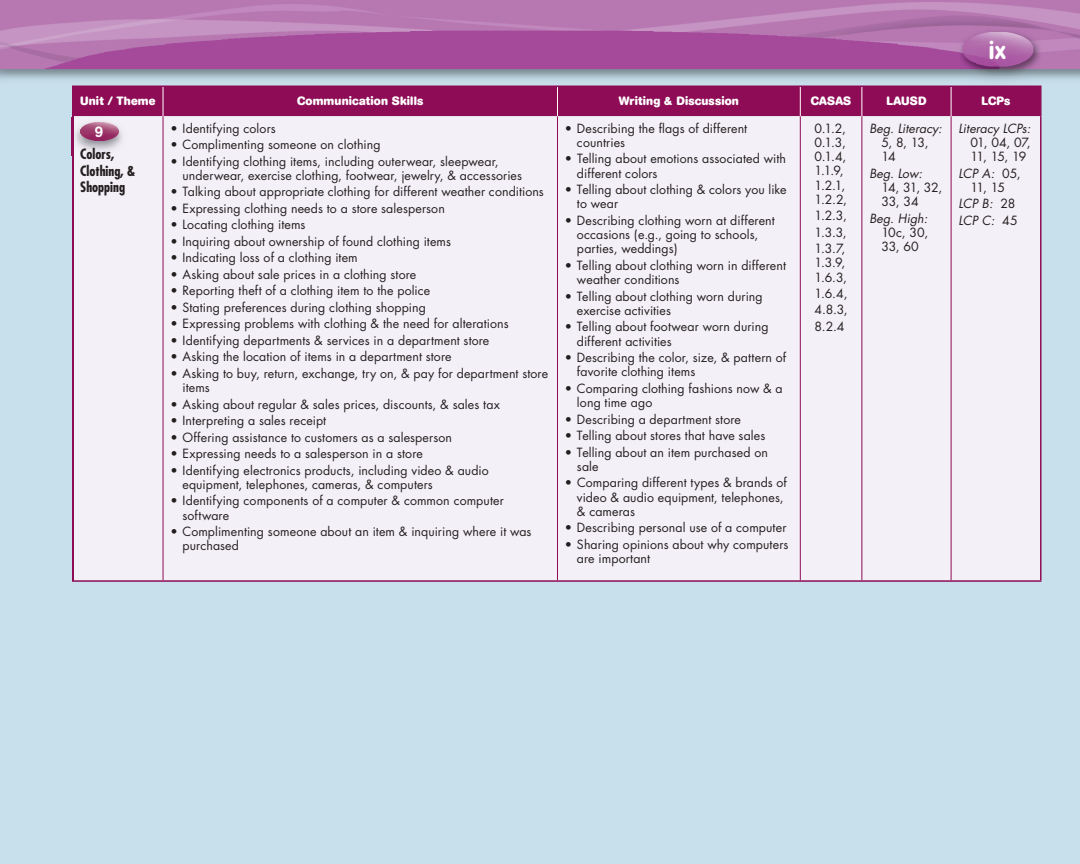
<style>
.page{position:relative;width:1080px;height:864px;background:#c8e0eb}
.page>*{position:absolute;margin:0;border:0;box-sizing:border-box;transform-origin:0 0}
.t1{font:500 25.5px "AG Book Rounded";color:#fff}
.t2{font:500 15px "AG Book Rounded";color:#fff}
.t3{font:700 condensed 13.8px/16.5px "Futura";color:#231f20}
.t4{font:12.3px/14.2px "Futura";letter-spacing:.01em;color:#231f20}
.t5{font:italic 12.3px/16.5px "Futura";letter-spacing:.005em;color:#231f20}
.t6{font:12.3px/14.2px "Futura";letter-spacing:-.075em;color:#231f20}
.t7{font:700 12px "AG Book Rounded";letter-spacing:.015em;color:#fff}
.s1{font-style:italic}
.s2{font-style:normal}
</style>
<div class="page">
<img style="left:9px;top:32px;width:1071px;height:54px">
<img style="left:9px;top:0;width:1071px;height:32px">
<div style="left:73px;top:116px;width:967px;height:464px;background:#f4f0f7"></div>
<hr style="left:72px;top:116px;width:1px;height:464px;background:#8d0c55">
<hr style="left:1040px;top:116px;width:2px;height:464px;background:#8d0c55">
<hr style="left:163px;top:116px;width:1px;height:464px;background:#8d0c55">
<hr style="left:557px;top:116px;width:1px;height:464px;background:#8d0c55">
<hr style="left:800px;top:116px;width:1px;height:464px;background:#8d0c55">
<hr style="left:862px;top:116px;width:1px;height:464px;background:#8d0c55">
<hr style="left:951px;top:116px;width:1px;height:464px;background:#8d0c55">
<hr style="left:72px;top:580px;width:970px;height:2px;background:#8d0c55">
<hr style="left:72px;top:86px;width:91px;height:1px;background:#8d0c55">
<hr style="left:72px;top:87px;width:2px;height:29px;background:#8d0c55">
<hr style="left:163px;top:86px;width:879px;height:1px;background:#8d0c55">
<hr style="left:1040px;top:87px;width:2px;height:29px;background:#8d0c55">
<div style="left:74px;top:87px;width:966px;height:29px;background:#8d0c55"></div>
<img style="left:71px;top:118px;width:56px;height:37px">
<img style="left:72px;top:118px;width:1px;height:37px">
<img style="left:80px;top:123px;width:38px;height:18px">
<h1 class="t1" style="left:988px;top:41px;width:19px">ix</h1>
<p class="t7" style="left:80px;top:96px;width:77px">Unit / Theme</p>
<p class="t7" style="left:297px;top:96px;width:128px">Communication Skills</p>
<p class="t7" style="left:619px;top:96px;width:122px">Writing &amp; Discussion</p>
<p class="t7" style="left:811px;top:96px;width:42px">CASAS</p>
<p class="t7" style="left:886px;top:96px;width:42px">LAUSD</p>
<p class="t7" style="left:981px;top:96px;width:31px">LCPs</p>
<p class="t2" style="left:95px;top:126px;width:10px">9</p>
<p class="t3" style="left:80px;top:147px;width:57px">Colors,<br>Clothing, &amp;<br>Shopping</p>
<p class="t4" style="left:577px;top:122px;width:172px;text-indent:-12px">• Describing the flags of different countries</p>
<p class="t4" style="left:577px;top:153px;width:211px;text-indent:-12px">• Telling about emotions associated with different colors</p>
<p class="t4" style="left:577px;top:183px;width:211px;text-indent:-12px">• Telling about clothing &amp; colors you like to wear</p>
<p class="t4" style="left:577px;top:214px;width:199px;text-indent:-12px">• Describing clothing worn at different occasions (e.g., going to schools, parties, weddings)</p>
<p class="t4" style="left:577px;top:259px;width:210px;text-indent:-12px">• Telling about clothing worn in different weather conditions</p>
<p class="t4" style="left:577px;top:290px;width:187px;text-indent:-12px">• Telling about clothing worn during exercise activities</p>
<p class="t4" style="left:577px;top:321px;width:193px;text-indent:-12px">• Telling about footwear worn during different activities</p>
<p class="t4" style="left:577px;top:351px;width:211px;text-indent:-12px">• Describing the color, size, &amp; pattern of favorite clothing items</p>
<p class="t4" style="left:577px;top:382px;width:207px;text-indent:-12px">• Comparing clothing fashions now &amp; a long time ago</p>
<p class="t4" style="left:565px;top:413px;width:178px">• Describing a department store</p>
<p class="t4" style="left:565px;top:429px;width:202px">• Telling about stores that have sales</p>
<p class="t4" style="left:577px;top:446px;width:192px;text-indent:-12px">• Telling about an item purchased on sale</p>
<p class="t4" style="left:577px;top:477px;width:212px;text-indent:-12px">• Comparing different types &amp; brands of video &amp; audio equipment, telephones, &amp; cameras</p>
<p class="t4" style="left:565px;top:522px;width:223px">• Describing personal use of a computer</p>
<p class="t4" style="left:577px;top:538px;width:213px;text-indent:-12px">• Sharing opinions about why computers are important</p>
<p class="t4" style="left:171px;top:122px;width:107px">• Identifying colors</p>
<p class="t4" style="left:171px;top:138px;width:211px">• Complimenting someone on clothing</p>
<p class="t4" style="left:183px;top:155px;width:341px;text-indent:-12px">• Identifying clothing items, including outerwear, sleepwear, underwear, exercise clothing, footwear, jewelry, &amp; accessories</p>
<p class="t4" style="left:171px;top:186px;width:375px">• Talking about appropriate clothing for different weather conditions</p>
<p class="t4" style="left:171px;top:202px;width:276px">• Expressing clothing needs to a store salesperson</p>
<p class="t4" style="left:171px;top:219px;width:137px">• Locating clothing items</p>
<p class="t4" style="left:171px;top:235px;width:282px">• Inquiring about ownership of found clothing items</p>
<p class="t4" style="left:171px;top:252px;width:189px">• Indicating loss of a clothing item</p>
<p class="t4" style="left:171px;top:268px;width:247px">• Asking about sale prices in a clothing store</p>
<p class="t4" style="left:171px;top:285px;width:261px">• Reporting theft of a clothing item to the police</p>
<p class="t4" style="left:171px;top:301px;width:257px">• Stating preferences during clothing shopping</p>
<p class="t4" style="left:171px;top:318px;width:340px">• Expressing problems with clothing &amp; the need for alterations</p>
<p class="t4" style="left:171px;top:334px;width:320px">• Identifying departments &amp; services in a department store</p>
<p class="t4" style="left:171px;top:351px;width:283px">• Asking the location of items in a department store</p>
<p class="t4" style="left:183px;top:367px;width:367px;text-indent:-12px">• Asking to buy, return, exchange, try on, &amp; pay for department store items</p>
<p class="t4" style="left:171px;top:398px;width:331px">• Asking about regular &amp; sales prices, discounts, &amp; sales tax</p>
<p class="t4" style="left:171px;top:414px;width:157px">• Interpreting a sales receipt</p>
<p class="t4" style="left:171px;top:431px;width:283px">• Offering assistance to customers as a salesperson</p>
<p class="t4" style="left:171px;top:447px;width:254px">• Expressing needs to a salesperson in a store</p>
<p class="t4" style="left:183px;top:464px;width:308px;text-indent:-12px">• Identifying electronics products, including video &amp; audio equipment, telephones, cameras, &amp; computers</p>
<p class="t4" style="left:183px;top:495px;width:323px;text-indent:-12px">• Identifying components of a computer &amp; common computer software</p>
<p class="t4" style="left:183px;top:525px;width:351px;text-indent:-12px">• Complimenting someone about an item &amp; inquiring where it was purchased</p>
<p class="t4" style="left:815px;top:122px;width:34px">0.1.2,<br>0.1.3,<br>0.1.4,<br>1.1.9,<br>1.2.1,<br>1.2.2,</p>
<p class="t4" style="left:815px;top:209px;width:34px;line-height:16.4px;text-align:justify">1.2.3, 1.3.3, 1.3.7,</p>
<p class="t4" style="left:815px;top:257px;width:34px">1.3.9,<br>1.6.3,</p>
<p class="t4" style="left:815px;top:286px;width:35px;line-height:16.4px;text-align:justify">1.6.4, 4.8.3, 8.2.4</p>
<p class="t5" style="left:959px;top:121px;width:74px">Literacy LCPs:</p>
<p class="t6" style="left:971px;top:136px;width:62px">01, 04, 07,<br>11, 15, 19</p>
<p class="t4" style="left:959px;top:167px;width:64px;text-align:center"><span class="s1">LCP A:</span> 05,<br>11, 15</p>
<p class="t5" style="left:959px;top:197px;width:61px">LCP B: <span class="s2">28<br></span>LCP C: <span class="s2">45</span></p>
<p class="t5" style="left:869px;top:121px;width:74px">Beg. Literacy:</p>
<p class="t4" style="left:881px;top:136px;width:49px">5, 8, 13,<br>14</p>
<p class="t5" style="left:869px;top:166px;width:54px">Beg. Low:</p>
<p class="t4" style="left:881px;top:181px;width:62px">14, 31, 32,<br>33, 34</p>
<p class="t5" style="left:869px;top:211px;width:60px">Beg. High:</p>
<p class="t4" style="left:881px;top:226px;width:48px">10c, 30,<br>33, 60</p>
</div>
